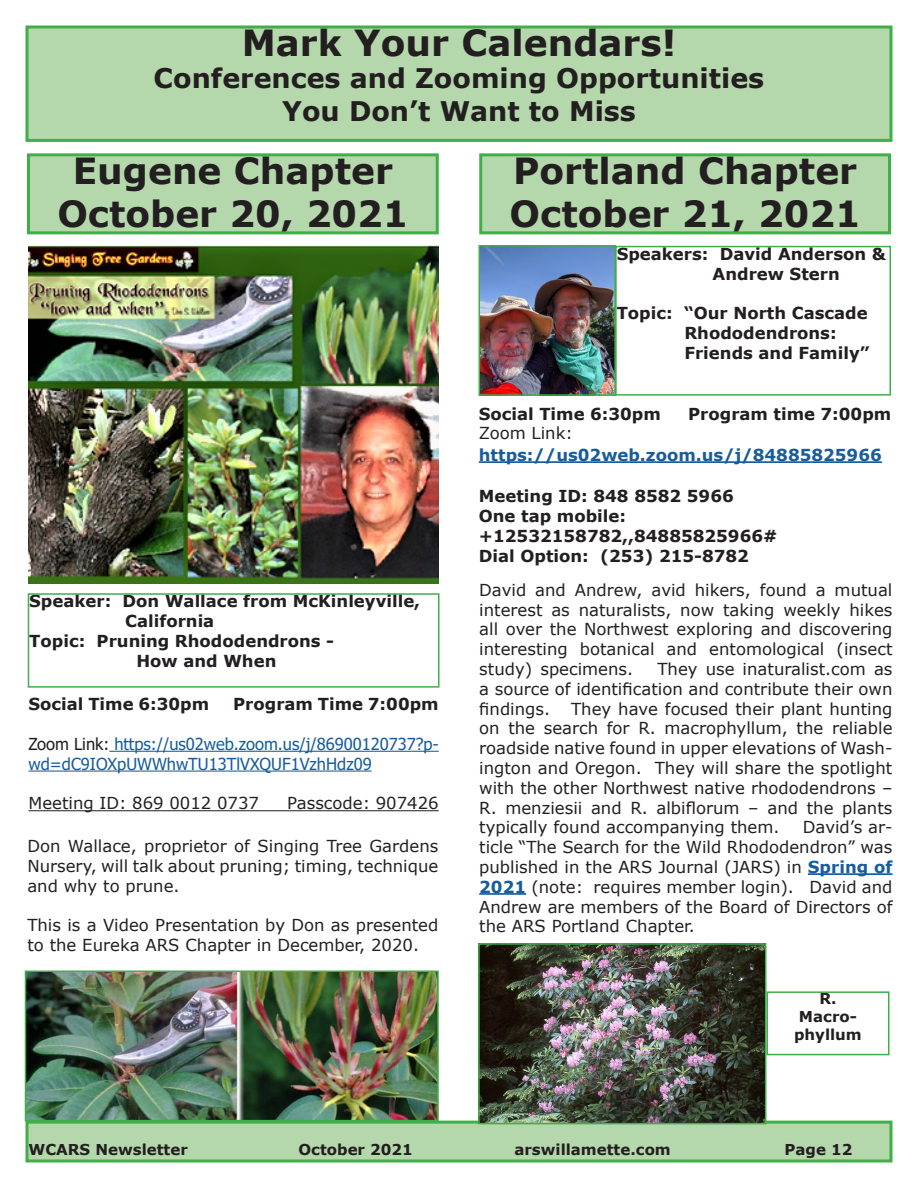
<style>
.page{position:relative;width:918px;height:1188px;background:#fff}
.page>*{position:absolute;margin:0;border:0;box-sizing:border-box;transform-origin:0 0}
.t1{font:700 36px "Verdana";color:#231f20}
.t2{font:700 27px "Verdana";color:#231f20}
.t3{font:16.5px/19.8px "Verdana";color:#231f20;text-align:justify}
.t4{font:700 16.5px/19.8px "Verdana";color:#231f20}
.t5{font:16.5px/19.8px "Tahoma";color:#175d9e}
.t6{font:700 16.5px "Verdana";color:#175d9e}
.t7{font:700 15px "Verdana";color:#231f20}
.s1{color:#231f20}
.s2{font-weight:700;color:#175d9e}
</style>
<div class="page">
<div style="left:27px;top:1122px;width:864px;height:39px;background:#b5d7ac"></div>
<div style="left:26px;top:1121px;width:866px;height:41px;border:3px solid #40ae49"></div>
<div style="left:27px;top:27px;width:864px;height:113px;background:#b5d7ac"></div>
<div style="left:26px;top:26px;width:866px;height:116px;border:3px solid #40ae49"></div>
<div style="left:28px;top:155px;width:409px;height:78px;background:#b5d7ac"></div>
<div style="left:27px;top:153px;width:412px;height:81px;border:3px solid #40ae49"></div>
<img style="left:28px;top:246px;width:411px;height:337px">
<hr style="left:109px;top:751px;width:330px;height:1px;background:#175d9e">
<hr style="left:28px;top:771px;width:344px;height:1px;background:#175d9e">
<hr style="left:28px;top:810px;width:411px;height:1px;background:#231f20">
<div style="left:28px;top:593px;width:412px;height:95px;border:2px solid #40ae49"></div>
<div style="left:481px;top:155px;width:409px;height:78px;background:#b5d7ac"></div>
<div style="left:479px;top:153px;width:412px;height:81px;border:3px solid #40ae49"></div>
<img style="left:481px;top:248px;width:132px;height:145px">
<div style="left:478px;top:245px;width:138px;height:151px;border:2px solid #40ae49"></div>
<div style="left:615px;top:246px;width:276px;height:150px;border:2px solid #40ae49"></div>
<hr style="left:479px;top:461px;width:403px;height:2px;background:#175d9e">
<hr style="left:808px;top:873px;width:84px;height:2px;background:#175d9e">
<hr style="left:479px;top:893px;width:47px;height:2px;background:#175d9e">
<img style="left:28px;top:973px;width:408px;height:145px">
<div style="left:25px;top:970px;width:414px;height:151px;border:2px solid #40ae49"></div>
<img style="left:481px;top:946px;width:282px;height:175px">
<div style="left:478px;top:943px;width:288px;height:181px;border:2px solid #40ae49"></div>
<div style="left:766px;top:991px;width:124px;height:64px;border:2px solid #40ae49"></div>
<p class="t1" style="left:242px;top:17px;width:436px">Mark Your Calendars!</p>
<p class="t2" style="left:154px;top:59px;width:612px">Conferences and Zooming Opportunities</p>
<p class="t2" style="left:282px;top:92px;width:355px">You Don’t Want to Miss</p>
<p class="t1" style="left:73px;top:145px;width:322px">Eugene Chapter</p>
<p class="t1" style="left:57px;top:188px;width:353px">October 20, 2021</p>
<p class="t1" style="left:513px;top:145px;width:346px">Portland Chapter</p>
<p class="t1" style="left:510px;top:188px;width:353px">October 21, 2021</p>
<p class="t4" style="left:617px;top:244px;width:271px">Speakers: David Anderson &amp;</p>
<p class="t4" style="left:713px;top:263px;width:129px">Andrew Stern</p>
<p class="t4" style="left:617px;top:303px;width:253px">Topic: “Our North Cascade</p>
<p class="t4" style="left:684px;top:323px;width:154px">Rhododendrons:</p>
<p class="t4" style="left:684px;top:343px;width:187px">Friends and Family”</p>
<p class="t4" style="left:29px;top:591px;width:393px">Speaker: Don Wallace from McKinleyville,</p>
<p class="t4" style="left:125px;top:611px;width:91px">California</p>
<p class="t4" style="left:29px;top:631px;width:307px">Topic: Pruning Rhododendrons -</p>
<p class="t4" style="left:136px;top:651px;width:141px">How and When</p>
<p class="t4" style="left:28px;top:694px;width:182px">Social Time 6:30pm</p>
<p class="t4" style="left:233px;top:694px;width:207px">Program Time 7:00pm</p>
<p class="t5" style="left:28px;top:735px;width:412px"><span class="s1">Zoom Link:</span> https://us02web.zoom.us/j/86900120737?p&shy;wd=dC9IOXpUWWhwTU13TlVXQUF1VzhHdz09</p>
<p class="t3" style="left:28px;top:793px;width:232px">Meeting ID: 869 0012 0737</p>
<p class="t3" style="left:287px;top:793px;width:153px">Passcode: 907426</p>
<p class="t3" style="left:27px;top:836px;width:413px">Don Wallace, proprietor of Singing Tree Gardens Nursery, will talk about pruning; timing, technique and why to prune.</p>
<p class="t3" style="left:27px;top:915px;width:413px">This is a Video Presentation by Don as presented to the Eureka ARS Chapter in December, 2020.</p>
<p class="t4" style="left:479px;top:403px;width:184px">Social Time 6:30pm</p>
<p class="t4" style="left:688px;top:403px;width:205px">Program time 7:00pm</p>
<p class="t3" style="left:479px;top:423px;width:96px">Zoom Link:</p>
<p class="t6" style="left:479px;top:443px;width:404px">https://us02web.zoom.us/j/84885825966</p>
<p class="t4" style="left:479px;top:486px;width:256px">Meeting ID: 848 8582 5966</p>
<p class="t4" style="left:479px;top:506px;width:300px">One tap mobile: +12532158782,,84885825966#</p>
<p class="t4" style="left:479px;top:546px;width:272px">Dial Option: (253) 215-8782</p>
<p class="t3" style="left:479px;top:580px;width:415px">David and Andrew, avid hikers, found a mutual interest as naturalists, now taking weekly hikes all over the Northwest exploring and discovering interesting botanical and entomological (insect study) specimens.</p>
<p class="t3" style="left:479px;top:659px;width:415px;text-indent:178px">They use inaturalist.com as a source of identification and contribute their own findings.</p>
<p class="t3" style="left:479px;top:699px;width:415px;text-indent:92px">They have focused their plant hunting on the search for R. macrophyllum, the reliable roadside native found in upper elevations of Wash&shy;ington and Oregon. They will share the spotlight with the other Northwest native rhododendrons – R. menziesii and R. albiflorum – and the plants typically found accompanying them.</p>
<p class="t3" style="left:479px;top:817px;width:415px;text-indent:324px">David’s ar&shy;ticle “The Search for the Wild Rhododendron” was published in the ARS Journal (JARS) in <span class="s2">Spring of 2021</span> (note: requires member login). David and Andrew are members of the Board of Directors of the ARS Portland Chapter.</p>
<p class="t7" style="left:819px;top:988px;width:19px">R.</p>
<p class="t7" style="left:799px;top:1006px;width:60px">Macro-</p>
<p class="t7" style="left:794px;top:1024px;width:69px">phyllum</p>
<p class="t7" style="left:28px;top:1139px;width:161px">WCARS Newsletter</p>
<p class="t7" style="left:298px;top:1139px;width:116px">October 2021</p>
<p class="t7" style="left:514px;top:1139px;width:158px">arswillamette.com</p>
<p class="t7" style="left:784px;top:1139px;width:69px">Page 12</p>
</div>
